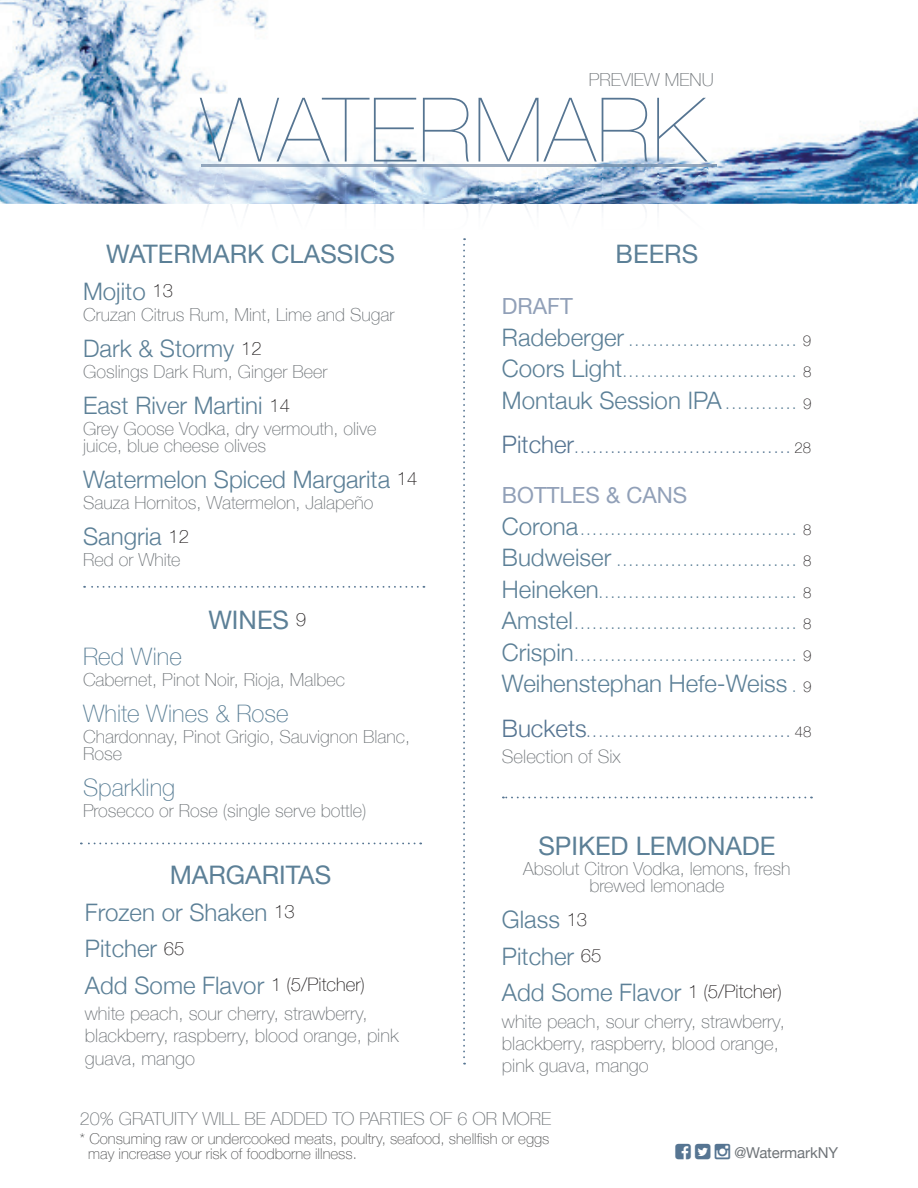
<style>
.page{position:relative;width:918px;height:1188px;background:#fff}
.page>*{position:absolute;margin:0;border:0;box-sizing:border-box;transform-origin:0 0}
.t1{font:200 89.25px "Helvetica Neue LT Std";letter-spacing:.01em;color:#567592}
.t2{font:25.5px "Helvetica Neue";color:#5c8097}
.t3{font:300 24.15px/36.5px "Helvetica Neue";color:#5c8097}
.t4{font:100 24.15px "Helvetica Neue";color:#5c8097}
.t5{font:22.2px "Helvetica Neue";color:#91a0b8}
.t6{font:100 18.6px/22.2px "Helvetica Neue";color:#6f7478}
.t7{font:100 18.6px/36.5px "Helvetica Neue";color:#231f20}
.t8{font:100 18px/16.5px "Helvetica Neue";color:#6f7478}
.t9{font:300 15px/31.5px "Helvetica Neue";color:#5c8097}
.t10{font:100 15px/15px "Helvetica Neue";color:#4e4f50}
.t11{font:300 15px "Helvetica Neue";color:#567592}
.t12{font:15px "Helvetica Neue";letter-spacing:-.01em;color:#6f7478}
.s1{font-size:24.15px}
.s2{font-weight:100;color:#231f20}
.s3{font-size:15px}
.s4{font-weight:100;font-size:15px;color:#231f20}
</style>
<div class="page">
<img style="left:0;top:0;width:918px;height:204px">
<img style="left:200px;top:167px;width:508px;height:37px">
<img style="left:201px;top:165px;width:515px;height:1px">
<svg style="left:463px;top:238px;width:2px;height:827px"></svg>
<svg style="left:84px;top:586px;width:340px;height:2px"></svg>
<svg style="left:81px;top:843px;width:340px;height:1px"></svg>
<svg style="left:503px;top:797px;width:302px;height:1px"></svg>
<p class="t8" style="left:589px;top:71px;width:127px">PREVIEW MENU</p>
<h1 class="t1" style="left:201px;top:78px;width:506px">WATERMARK</h1>
<h2 class="t2" style="left:106px;top:236px;width:290px">WATERMARK CLASSICS</h2>
<h3 class="t3" style="left:83px;top:271px;width:64px">Mojito</h3>
<p class="t8" style="left:83px;top:305px;width:313px">Cruzan Citrus Rum, Mint, Lime and Sugar</p>
<h3 class="t3" style="left:83px;top:328px;width:153px">Dark &amp; Stormy</h3>
<p class="t8" style="left:83px;top:362px;width:246px">Goslings Dark Rum, Ginger Beer</p>
<h3 class="t3" style="left:83px;top:386px;width:181px">East River Martini</h3>
<p class="t8" style="left:83px;top:420px;width:295px">Grey Goose Vodka, dry vermouth, olive juice, blue cheese olives</p>
<h3 class="t3" style="left:83px;top:459px;width:309px">Watermelon Spiced Margarita</h3>
<p class="t8" style="left:83px;top:493px;width:292px">Sauza Hornitos, Watermelon, Jalapeño</p>
<h3 class="t3" style="left:83px;top:517px;width:80px">Sangria</h3>
<p class="t8" style="left:83px;top:551px;width:99px">Red or White</p>
<p class="t7" style="left:153px;top:272px;width:22px">13</p>
<p class="t7" style="left:241px;top:329px;width:22px">12</p>
<p class="t7" style="left:269px;top:386px;width:22px">14</p>
<p class="t7" style="left:397px;top:460px;width:22px">14</p>
<p class="t7" style="left:168px;top:517px;width:22px">12</p>
<h2 class="t2" style="left:208px;top:601px;width:82px">WINES</h2>
<p class="t7" style="left:296px;top:601px;width:12px">9</p>
<h3 class="t4" style="left:83px;top:638px;width:100px">Red Wine</h3>
<p class="t8" style="left:83px;top:671px;width:264px">Cabernet, Pinot Noir, Rioja, Malbec</p>
<h3 class="t4" style="left:83px;top:696px;width:207px">White Wines &amp; Rose</h3>
<p class="t8" style="left:83px;top:728px;width:329px">Chardonnay, Pinot Grigio, Sauvignon Blanc,<br>Rose</p>
<h3 class="t4" style="left:83px;top:769px;width:93px">Sparkling</h3>
<p class="t8" style="left:83px;top:802px;width:285px">Prosecco or Rose (single serve bottle)</p>
<h2 class="t2" style="left:170px;top:857px;width:163px">MARGARITAS</h2>
<h3 class="t3" style="left:85px;top:892px;width:184px">Frozen or Shaken<br>Pitcher<br>Add Some Flavor</h3>
<p class="t6" style="left:85px;top:1002px;width:315px">white peach, sour cherry, strawberry, blackberry, raspberry, blood orange, pink guava, mango</p>
<p class="t7" style="left:274px;top:893px;width:22px">13</p>
<p class="t7" style="left:164px;top:929px;width:22px">65</p>
<p class="t7" style="left:271px;top:965px;width:95px">1 (5/Pitcher)</p>
<h2 class="t2" style="left:616px;top:236px;width:84px">BEERS</h2>
<p class="t5" style="left:502px;top:290px;width:72px">DRAFT</p>
<p class="t9" style="left:502px;top:323px;width:311px"><span class="s1">Radeberger</span> ............................ <span class="s2">9<br></span><span class="s1">Coors Light</span> ............................. <span class="s2">8</span></p>
<h3 class="t3" style="left:502px;top:380px;width:311px">Montauk Session IPA <span class="s3">............</span> <span class="s4">9</span></h3>
<p class="t11" style="left:502px;top:435px;width:311px"><span class="s1">Pitcher</span> .................................... <span class="s2">28</span></p>
<p class="t5" style="left:502px;top:479px;width:187px">BOTTLES &amp; CANS</p>
<p class="t9" style="left:502px;top:513px;width:311px;text-align:justify"><span class="s1">Corona</span> .................................... <span class="s2">8<br></span><span class="s1">Budweiser</span> .............................. <span class="s2">8<br></span><span class="s1">Heineken</span>................................. <span class="s2">8<br></span><span class="s1">Amstel</span> ..................................... <span class="s2">8<br></span><span class="s1">Crispin</span> ..................................... <span class="s2">9</span></p>
<h3 class="t3" style="left:502px;top:664px;width:311px">Weihenstephan Hefe-Weiss <span class="s3">.</span> <span class="s4">9</span></h3>
<p class="t11" style="left:502px;top:719px;width:311px"><span class="s1">Buckets</span>.................................. <span class="s2">48</span></p>
<p class="t6" style="left:502px;top:745px;width:120px">Selection of Six</p>
<h2 class="t2" style="left:538px;top:827px;width:239px">SPIKED LEMONADE</h2>
<p class="t8" style="left:523px;top:860px;width:269px;text-align:center">Absolut Citron Vodka, lemons, fresh brewed lemonade</p>
<h3 class="t3" style="left:502px;top:900px;width:181px">Glass<br>Pitcher<br>Add Some Flavor</h3>
<p class="t6" style="left:502px;top:1009px;width:284px">white peach, sour cherry, strawberry, blackberry, raspberry, blood orange, pink guava, mango</p>
<p class="t7" style="left:581px;top:900px;width:22px;text-indent:-14px">13<br>65</p>
<p class="t7" style="left:688px;top:973px;width:95px">1 (5/Pitcher)</p>
<p class="t8" style="left:80px;top:1110px;width:473px">20% GRATUITY WILL BE ADDED TO PARTIES OF 6 OR MORE</p>
<p class="t10" style="left:88px;top:1131px;width:463px;text-indent:-8px">* Consuming raw or undercooked meats, poultry, seafood, shellfish or eggs may increase your risk of foodborne illness.</p>
<p class="t12" style="left:734px;top:1142px;width:105px">@WatermarkNY</p>
</div>
